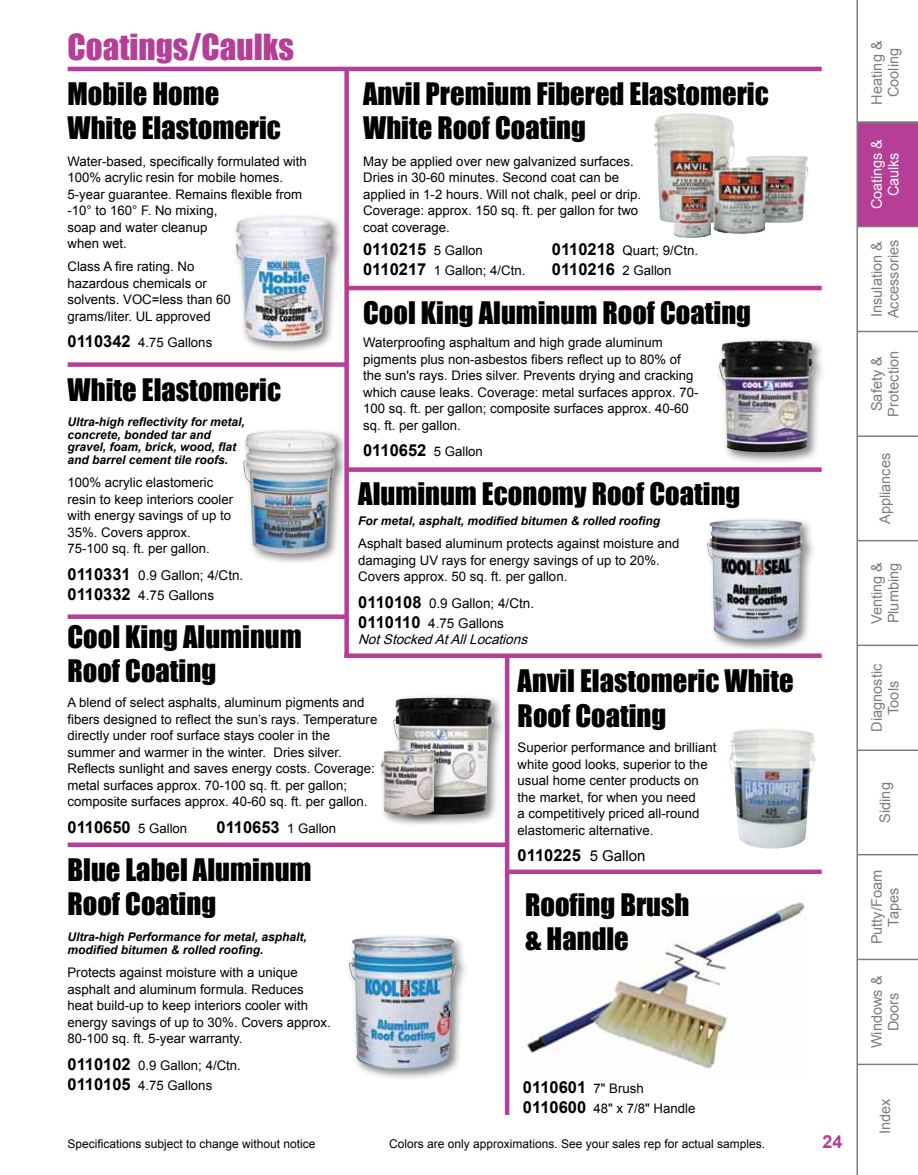
<style>
.page{position:relative;width:918px;height:1175px;background:#fff}
.page>*{position:absolute;margin:0;border:0;box-sizing:border-box;transform-origin:0 0}
.t1{font:33px "Impact";color:#b63e97}
.t2{font:28.5px/34.2px "Impact";color:#000}
.t3{font:700 18px "Arial";color:#b63e97}
.t4{font:700 16.5px "Arial";color:#000}
.t5{font:14.55px/16.5px "Arial";color:#7b7c7f;text-align:center}
.t6{font:14.55px/16.5px "Arial";letter-spacing:-.01em;color:#fff;text-align:center}
.t7{font:13.5px/19.8px "Arial";color:#000}
.t8{font:italic 13.5px "Arial";color:#000}
.t9{font:13.2px/16.5px "Arial";color:#000}
.t10{font:italic 700 12px/12.8px "Arial";color:#000}
.t11{font:12px "Arial";color:#000}
.s1{font-weight:700;font-size:16.5px}
.s2{font-weight:400;font-size:13.2px}
.s3{font-weight:400;font-size:15px}
</style>
<div class="page">
<div style="left:857px;top:122px;width:61px;height:104px;background:#b63e97"></div>
<hr style="left:857px;top:121px;width:61px;height:2px;background:#7b7c7f">
<hr style="left:857px;top:226px;width:61px;height:1px;background:#7b7c7f">
<hr style="left:857px;top:331px;width:61px;height:1px;background:#7b7c7f">
<hr style="left:857px;top:435px;width:61px;height:2px;background:#7b7c7f">
<hr style="left:857px;top:540px;width:61px;height:1px;background:#7b7c7f">
<hr style="left:857px;top:644px;width:61px;height:2px;background:#7b7c7f">
<hr style="left:857px;top:749px;width:61px;height:2px;background:#7b7c7f">
<hr style="left:857px;top:854px;width:61px;height:1px;background:#7b7c7f">
<hr style="left:857px;top:958px;width:61px;height:2px;background:#7b7c7f">
<hr style="left:857px;top:1063px;width:61px;height:2px;background:#7b7c7f">
<hr style="left:856px;top:0;width:2px;height:1174px;background:#7b7c7f">
<img style="left:527px;top:902px;width:279px;height:167px">
<img style="left:729px;top:729px;width:87px;height:120px">
<div style="left:239px;top:427px;width:110px;height:139px;background:#000;opacity:.5"></div>
<img style="left:243px;top:431px;width:94px;height:123px">
<div style="left:345px;top:932px;width:123px;height:149px;background:#000;opacity:.5"></div>
<img style="left:349px;top:936px;width:108px;height:133px">
<div style="left:703px;top:515px;width:113px;height:137px;background:#000;opacity:.5"></div>
<img style="left:707px;top:519px;width:98px;height:121px">
<div style="left:715px;top:336px;width:112px;height:128px;background:#000;opacity:.5"></div>
<img style="left:719px;top:340px;width:96px;height:112px">
<div style="left:389px;top:693px;width:117px;height:134px;background:#000;opacity:.5"></div>
<img style="left:393px;top:697px;width:101px;height:117px">
<div style="left:377px;top:746px;width:72px;height:81px;background:#000;opacity:.5"></div>
<img style="left:381px;top:750px;width:57px;height:65px">
<div style="left:344px;top:68px;width:5px;height:590px;background:#b63e97"></div>
<hr style="left:505px;top:657px;width:4px;height:457px;background:#b63e97">
<div style="left:68px;top:362px;width:277px;height:5px;background:#b63e97"></div>
<div style="left:68px;top:614px;width:278px;height:5px;background:#b63e97"></div>
<div style="left:68px;top:842px;width:439px;height:5px;background:#b63e97"></div>
<hr style="left:348px;top:286px;width:474px;height:4px;background:#b63e97">
<div style="left:348px;top:467px;width:474px;height:5px;background:#b63e97"></div>
<div style="left:344px;top:653px;width:478px;height:5px;background:#b63e97"></div>
<div style="left:506px;top:869px;width:316px;height:5px;background:#b63e97"></div>
<hr style="left:68px;top:67px;width:754px;height:4px;background:#b63e97">
<img style="left:654px;top:113px;width:155px;height:125px">
<div style="left:232px;top:212px;width:111px;height:141px;background:#000;opacity:.5"></div>
<img style="left:236px;top:217px;width:95px;height:124px">
<h1 class="t1" style="left:68px;top:27px;width:228px">Coatings/Caulks</h1>
<h2 class="t2" style="left:68px;top:76px;width:215px">Mobile Home<br>White Elastomeric</h2>
<p class="t9" style="left:68px;top:153px;width:241px">Water-based, specifically formulated with<br>100% acrylic resin for mobile homes.<br>5-year guarantee. Remains flexible from -10° to 160° F. No mixing,<br>soap and water cleanup<br>when wet.</p>
<p class="t9" style="left:68px;top:258px;width:165px">Class A fire rating. No hazardous chemicals or solvents. VOC=less than 60 grams/liter. UL approved</p>
<p class="t9" style="left:68px;top:334px;width:146px"><span class="s1">0110342</span> 4.75 Gallons</p>
<h2 class="t2" style="left:68px;top:373px;width:215px">White Elastomeric</h2>
<p class="t10" style="left:68px;top:415px;width:179px">Ultra-high reflectivity for metal, concrete, bonded tar and gravel, foam, brick, wood, flat and barrel cement tile roofs.</p>
<p class="t9" style="left:68px;top:474px;width:167px">100% acrylic elastomeric resin to keep interiors cooler with energy savings of up to<br>35%. Covers approx.<br>75-100 sq. ft. per gallon.</p>
<p class="t7" style="left:68px;top:565px;width:177px"><span class="s1">0110331</span> 0.9 Gallon; 4/Ctn.<br><span class="s1">0110332</span> 4.75 Gallons</p>
<h2 class="t2" style="left:363px;top:76px;width:407px">Anvil Premium Fibered Elastomeric<br>White Roof Coating</h2>
<p class="t9" style="left:363px;top:153px;width:280px">May be applied over new galvanized surfaces.<br>Dries in 30-60 minutes. Second coat can be applied in 1-2 hours. Will not chalk, peel or drip.<br>Coverage: approx. 150 sq. ft. per gallon for two coat coverage.</p>
<p class="t4" style="left:363px;top:240px;width:121px">0110215 <span class="s2">5 Gallon</span></p>
<p class="t9" style="left:363px;top:262px;width:164px"><span class="s1">0110217</span> 1 Gallon; 4/Ctn.</p>
<p class="t9" style="left:552px;top:242px;width:148px"><span class="s1">0110218</span> Quart; 9/Ctn.</p>
<p class="t4" style="left:552px;top:259px;width:121px">0110216 <span class="s2">2 Gallon</span></p>
<h2 class="t2" style="left:363px;top:295px;width:389px">Cool King Aluminum Roof Coating</h2>
<p class="t9" style="left:363px;top:334px;width:337px">Waterproofing asphaltum and high grade aluminum pigments plus non-asbestos fibers reflect up to 80% of the sun's rays. Dries silver. Prevents drying and cracking which cause leaks. Coverage: metal surfaces approx. 70- 100 sq. ft. per gallon; composite surfaces approx. 40-60 sq. ft. per gallon.</p>
<p class="t4" style="left:363px;top:441px;width:121px">0110652 <span class="s2">5 Gallon</span></p>
<h2 class="t2" style="left:358px;top:476px;width:384px">Aluminum Economy Roof Coating</h2>
<p class="t10" style="left:358px;top:514px;width:304px">For metal, asphalt, modified bitumen &amp; rolled roofing</p>
<p class="t9" style="left:358px;top:535px;width:323px">Asphalt based aluminum protects against moisture and damaging UV rays for energy savings of up to 20%.<br>Covers approx. 50 sq. ft. per gallon.</p>
<p class="t7" style="left:358px;top:593px;width:177px"><span class="s1">0110108</span> 0.9 Gallon; 4/Ctn.<br><span class="s1">0110110</span> 4.75 Gallons</p>
<p class="t8" style="left:358px;top:632px;width:174px">NotStockedAtAllLocations</p>
<h2 class="t2" style="left:68px;top:619px;width:236px">Cool King Aluminum<br>Roof Coating</h2>
<h2 class="t2" style="left:518px;top:664px;width:278px">Anvil Elastomeric White<br>Roof Coating</h2>
<p class="t9" style="left:518px;top:739px;width:200px">Superior performance and brilliant white good looks, superior to the usual home center products on the market, for when you need<br>a competitively priced all-round elastomeric alternative.</p>
<p class="t4" style="left:518px;top:846px;width:129px">0110225 <span class="s3">5 Gallon</span></p>
<p class="t9" style="left:68px;top:694px;width:311px">A blend of select asphalts, aluminum pigments and fibers designed to reflect the sun’s rays. Temperature directly under roof surface stays cooler in the summer and warmer in the winter. Dries silver.<br>Reflects sunlight and saves energy costs. Coverage: metal surfaces approx. 70-100 sq. ft. per gallon; composite surfaces approx. 40-60 sq. ft. per gallon.</p>
<p class="t4" style="left:68px;top:817px;width:121px">0110650 <span class="s2">5 Gallon</span></p>
<p class="t4" style="left:216px;top:817px;width:121px">0110653 <span class="s2">1 Gallon</span></p>
<h2 class="t2" style="left:68px;top:852px;width:246px">Blue Label Aluminum<br>Roof Coating</h2>
<p class="t10" style="left:68px;top:930px;width:241px">Ultra-high Performance for metal, asphalt, modified bitumen &amp; rolled roofing.</p>
<p class="t9" style="left:68px;top:964px;width:265px">Protects against moisture with a unique asphalt and aluminum formula. Reduces heat build-up to keep interiors cooler with energy savings of up to 30%. Covers approx.<br>80-100 sq. ft. 5-year warranty.</p>
<p class="t9" style="left:68px;top:1055px;width:175px;line-height:19.8px"><span class="s1">0110102</span> 0.9 Gallon; 4/Ctn.<br><span class="s1">0110105</span> 4.75 Gallons</p>
<h2 class="t2" style="left:525px;top:887px;width:166px">Roofing Brush &amp; Handle</h2>
<p class="t4" style="left:523px;top:1078px;width:122px">0110601 <span class="s2">7" Brush</span></p>
<p class="t9" style="left:523px;top:1100px;width:174px"><span class="s1">0110600</span> 48" x 7/8" Handle</p>
<p class="t11" style="left:68px;top:1137px;width:250px">Specifications subject to change without notice</p>
<p class="t11" style="left:389px;top:1137px;width:378px">Colors are only approximations. See your sales rep for actual samples.</p>
<h3 class="t3" style="left:822px;top:1131px;width:22px">24</h3>
<p class="t5" style="left:869px;top:104px;width:65px;rotate:-90deg">Heating &amp;<br>Cooling</p>
<p class="t6" style="left:869px;top:209px;width:71px;rotate:-90deg">Coatings &amp;<br>Caulks</p>
<p class="t5" style="left:869px;top:318px;width:80px;text-align:left;rotate:-90deg">Insulation &amp;<br>Accessories</p>
<p class="t5" style="left:869px;top:416px;width:67px;rotate:-90deg">Safety &amp;<br>Protection</p>
<p class="t5" style="left:877px;top:524px;width:73px;rotate:-90deg">Appliances</p>
<p class="t5" style="left:869px;top:624px;width:64px;text-align:left;rotate:-90deg">Venting &amp;<br>Plumbing</p>
<p class="t5" style="left:869px;top:732px;width:69px;rotate:-90deg">Diagnostic<br>Tools</p>
<p class="t5" style="left:877px;top:822px;width:42px;rotate:-90deg">Siding</p>
<p class="t5" style="left:869px;top:944px;width:76px;rotate:-90deg">Putty/Foam<br>Tapes</p>
<p class="t5" style="left:869px;top:1048px;width:74px;rotate:-90deg">Windows &amp;<br>Doors</p>
<p class="t5" style="left:877px;top:1134px;width:37px;rotate:-90deg">Index</p>
</div>
